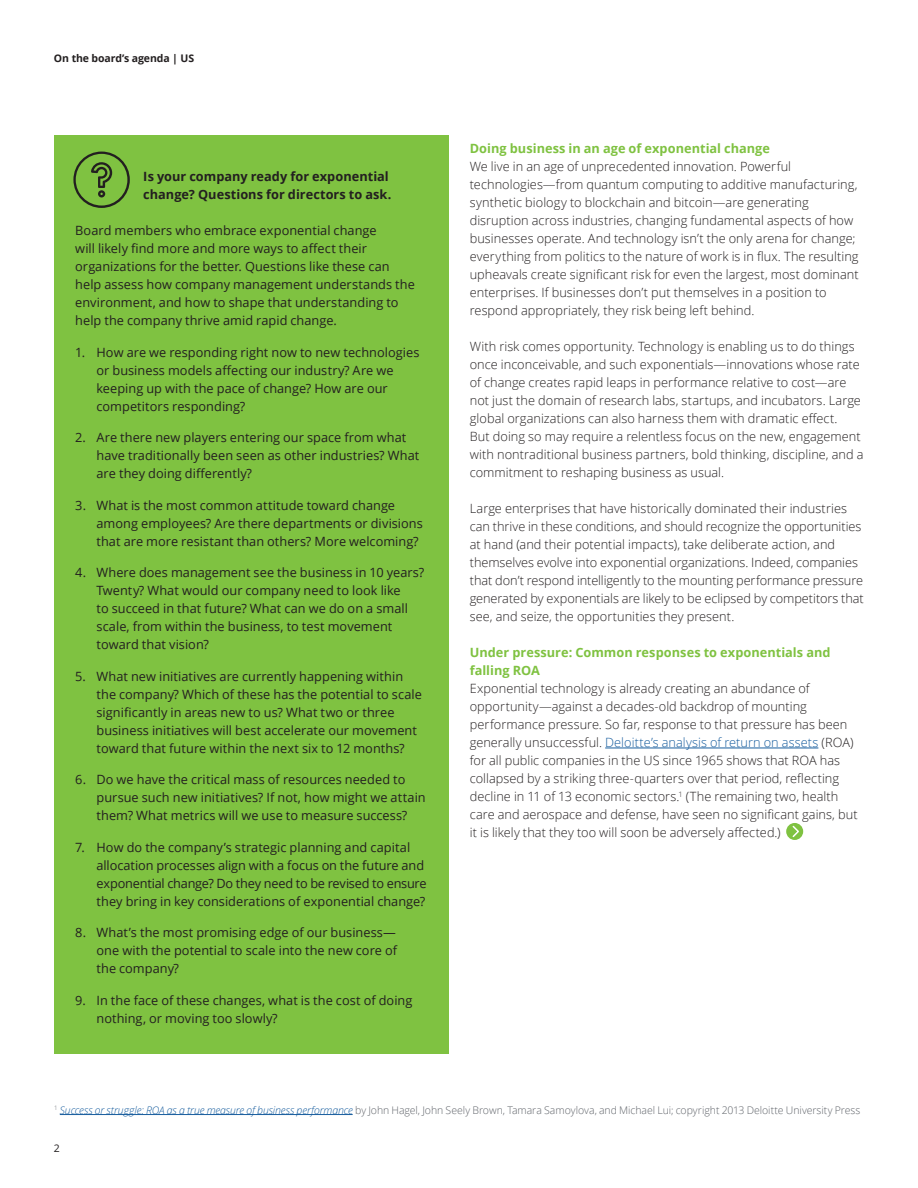
<style>
.page{position:relative;width:918px;height:1188px;background:#fff}
.page>*{position:absolute;margin:0;border:0;box-sizing:border-box;transform-origin:0 0}
.Body_copy__8_5_12pt{font:300 12.75px/18px "Open Sans";color:#231f20}
.Number_list_level_1{font:12.75px/18px "Open Sans";letter-spacing:.005em;color:#231f20}
.Body_copy__8_5_12pt-2{font:12.75px/18px "Open Sans";letter-spacing:.005em;color:#231f20}
.Subhead_A__8_5_12pt{font:700 12.75px/18px "Open Sans";color:#7fc241}
.For_more_info_call_o{font:700 12.75px/18px "Open Sans";color:#231f20}
.Footnote__7_9_5pt{font:300 10.5px "Open Sans";letter-spacing:-.005em;color:#5f6369}
.Brochure_title__foli{font:700 10.5px "Open Sans";letter-spacing:-.01em;color:#231f20}
.Folio_Left_pg__7_9_5{font:10.5px "Open Sans";color:#231f20}
.s1{color:#175d9e}
.s2{font-style:italic;color:#175d9e}
</style>
<div class="page">
<hr style="left:605px;top:748px;width:213px;height:1px;background:#175d9e">
<div style="left:786px;top:823px;width:17px;height:17px;background:#7fc241;border-radius:50%"></div>
<svg style="left:792px;top:824px;width:8px;height:15px"></svg>
<hr style="left:60px;top:1114px;width:293px;height:1px;background:#175d9e">
<div style="left:54px;top:135px;width:394px;height:918px;background:#7fc241"></div>
<svg style="left:73px;top:152px;width:57px;height:56px"></svg>
<p class="Brochure_title__foli" style="left:54px;top:51px;width:142px">On the board’s agenda | US</p>
<p class="For_more_info_call_o" style="left:143px;top:167px;width:250px">Is your company ready for exponential change? Questions for directors to ask.</p>
<p class="Body_copy__8_5_12pt-2" style="left:75px;top:221px;width:341px">Board members who embrace exponential change<br>will likely find more and more ways to affect their organizations for the better. Questions like these can help assess how company management understands the environment, and how to shape that understanding to help the company thrive amid rapid change.</p>
<p class="Number_list_level_1" style="left:97px;top:343px;width:325px;text-indent:-21px">1. How are we responding right now to new technologies or business models affecting our industry? Are we keeping up with the pace of change? How are our competitors responding?</p>
<p class="Number_list_level_1" style="left:97px;top:428px;width:324px;text-indent:-21px">2. Are there new players entering our space from what have traditionally been seen as other industries? What are they doing differently?</p>
<p class="Number_list_level_1" style="left:97px;top:496px;width:328px;text-indent:-21px">3. What is the most common attitude toward change among employees? Are there departments or divisions that are more resistant than others? More welcoming?</p>
<p class="Number_list_level_1" style="left:97px;top:563px;width:329px;text-indent:-21px">4. Where does management see the business in 10 years?<br>Twenty? What would our company need to look like<br>to succeed in that future? What can we do on a small scale, from within the business, to test movement toward that vision?</p>
<p class="Number_list_level_1" style="left:97px;top:667px;width:327px;text-indent:-21px">5. What new initiatives are currently happening within the company? Which of these has the potential to scale significantly in areas new to us? What two or three business initiatives will best accelerate our movement toward that future within the next six to 12 months?</p>
<p class="Number_list_level_1" style="left:97px;top:770px;width:331px;text-indent:-21px">6. Do we have the critical mass of resources needed to pursue such new initiatives? If not, how might we attain them? What metrics will we use to measure success?</p>
<p class="Number_list_level_1" style="left:97px;top:838px;width:332px;text-indent:-21px">7. How do the company’s strategic planning and capital allocation processes align with a focus on the future and exponential change? Do they need to be revised to ensure they bring in key considerations of exponential change?</p>
<p class="Number_list_level_1" style="left:97px;top:923px;width:302px;text-align:justify;text-indent:-21px">8. What’s the most promising edge of our business— one with the potential to scale into the new core of the company?</p>
<p class="Number_list_level_1" style="left:97px;top:991px;width:317px;text-indent:-21px">9. In the face of these changes, what is the cost of doing nothing, or moving too slowly?</p>
<p class="Subhead_A__8_5_12pt" style="left:470px;top:139px;width:302px">Doing business in an age of exponential change</p>
<p class="Body_copy__8_5_12pt" style="left:470px;top:157px;width:390px">We live in an age of unprecedented innovation. Powerful technologies—from quantum computing to additive manufacturing, synthetic biology to blockchain and bitcoin—are generating disruption across industries, changing fundamental aspects of how businesses operate. And technology isn’t the only arena for change; everything from politics to the nature of work is in flux. The resulting upheavals create significant risk for even the largest, most dominant enterprises. If businesses don’t put themselves in a position to respond appropriately, they risk being left behind.</p>
<p class="Body_copy__8_5_12pt" style="left:470px;top:337px;width:395px">With risk comes opportunity. Technology is enabling us to do things once inconceivable, and such exponentials—innovations whose rate of change creates rapid leaps in performance relative to cost—are not just the domain of research labs, startups, and incubators. Large global organizations can also harness them with dramatic effect.<br>But doing so may require a relentless focus on the new, engagement with nontraditional business partners, bold thinking, discipline, and a commitment to reshaping business as usual.</p>
<p class="Body_copy__8_5_12pt" style="left:470px;top:499px;width:396px">Large enterprises that have historically dominated their industries can thrive in these conditions, and should recognize the opportunities at hand (and their potential impacts), take deliberate action, and themselves evolve into exponential organizations. Indeed, companies that don’t respond intelligently to the mounting performance pressure generated by exponentials are likely to be eclipsed by competitors that see, and seize, the opportunities they present.</p>
<p class="Subhead_A__8_5_12pt" style="left:470px;top:643px;width:362px">Under pressure: Common responses to exponentials and falling ROA</p>
<p class="Body_copy__8_5_12pt" style="left:470px;top:679px;width:389px">Exponential technology is already creating an abundance of opportunity—against a decades-old backdrop of mounting performance pressure. So far, response to that pressure has been generally unsuccessful. <span class="s1">Deloitte’s analysis of return on assets</span> (ROA) for all public companies in the US since 1965 shows that ROA has collapsed by a striking three-quarters over that period, reflecting decline in 11 of 13 economic sectors.<sup>1</sup> (The remaining two, health care and aerospace and defense, have seen no significant gains, but it is likely that they too will soon be adversely affected.)</p>
<p class="Footnote__7_9_5pt" style="left:54px;top:1103px;width:808px"><sup>1</sup> <span class="s2">Success or struggle: ROA as a true measure of business performance</span> by John Hagel, John Seely Brown, Tamara Samoylova, and Michael Lui; copyright 2013 Deloitte University Press</p>
<p class="Folio_Left_pg__7_9_5" style="left:54px;top:1141px;width:8px">2</p>
</div>
